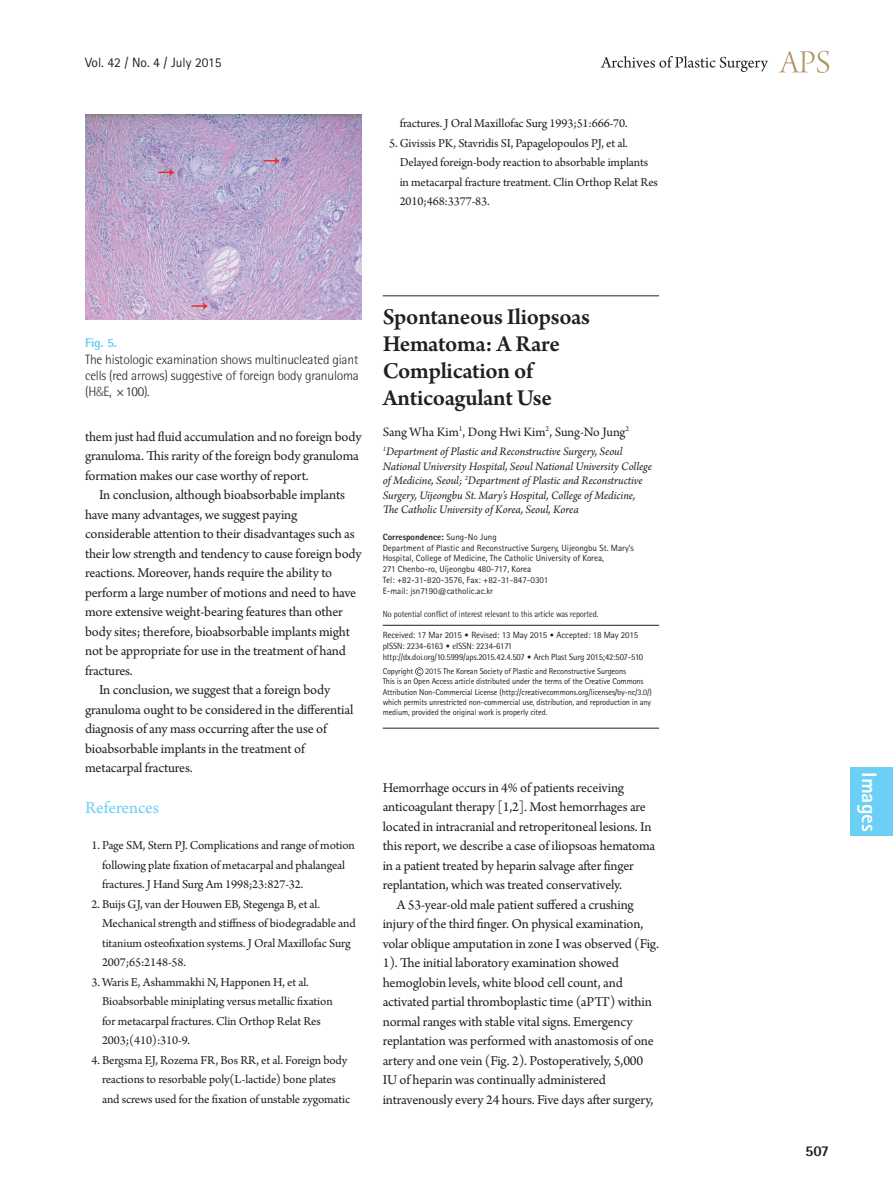
<style>
.page{position:relative;width:893px;height:1191px;background:#fff}
.page>*{position:absolute;margin:0;border:0;box-sizing:border-box;transform-origin:0 0}
.제목{font:600 24px/27px "Arno Pro";letter-spacing:-.015em;color:#231f20}
.논문_분류_옆{font:800 21px "Rotis Sans Serif Std";color:#fff}
.대제목{font:18px "Arno Pro";letter-spacing:-.005em;color:#6bcff6}
.t1{font:800 15px "Rotis Semi Sans Std";color:#231f20}
.본문{font:14.25px/19.5px "Arno Pro";letter-spacing:-.01em;color:#231f20}
.표_그림_설명{font:300 13.5px/16.2px "Rotis Semi Sans Std";letter-spacing:-.015em;color:#231f20;text-align:justify}
.저자{font:13.5px "Arno Pro";letter-spacing:-.005em;color:#231f20}
.권_호_월{font:13.5px "Rotis Sans Serif Std";color:#231f20}
.참고문헌_1{font:12.75px/19.5px "Arno Pro";letter-spacing:-.01em;color:#231f20}
.표_그림_설명-2{font:800 12.75px "Rotis Semi Sans Std";color:#6bcff6}
.소속{font:italic 12px/14.4px "Arno Pro";letter-spacing:-.005em;color:#231f20}
.교신저자주소{font:9px/10.8px "Rotis Sans Serif Std";color:#231f20}
.t2{font:9px/10.8px "Rotis Semi Sans Std";letter-spacing:-.01em;color:#231f20;scale:.95 1}
.t3{font:9px "Rotis Semi Sans Std";letter-spacing:-.01em;color:#231f20;scale:.9 1}
.교신저자주소-2{font:800 9px "Rotis Sans Serif Std";color:#231f20}
.교신저자{font:8.4px/10.1px "Rotis Sans Serif Std";letter-spacing:-.015em;color:#231f20}
.s1{font-family:"Myriad Pro"}
.s2{font-weight:400}
.s3{font-family:"Rotis Sans Serif Std"}
.s4{font-family:"DIN Pro";font-weight:300}
</style>
<div class="page">
<svg style="left:779px;top:51px;width:50px;height:22px"></svg>
<svg style="left:601px;top:56px;width:167px;height:16px"></svg>
<img style="left:85px;top:115px;width:276px;height:204px">
<hr style="left:383px;top:625px;width:276px;height:1px;background:#231f20">
<hr style="left:383px;top:728px;width:276px;height:1px;background:#231f20">
<svg style="left:415px;top:667px;width:8px;height:8px"></svg>
<hr style="left:383px;top:295px;width:276px;height:1px;background:#6c6d70">
<div style="left:850px;top:767px;width:43px;height:69px;background:#6bcff6"></div>
<p class="권_호_월" style="left:85px;top:54px;width:138px">Vol. 42 / No. 4 / July 2015</p>
<p class="참고문헌_1" style="left:400px;top:114px;width:229px">fractures. J Oral Maxillofac Surg 1993;51:666-70.</p>
<p class="참고문헌_1" style="left:400px;top:134px;width:260px;text-indent:-11px">5. Givissis PK, Stavridis SI, Papagelopoulos PJ, et al.<br>Delayed foreign-body reaction to absorbable implants in metacarpal fracture treatment. Clin Orthop Relat Res 2010;468:3377-83.</p>
<p class="표_그림_설명-2" style="left:85px;top:335px;width:33px">Fig. 5.</p>
<p class="표_그림_설명" style="left:85px;top:351px;width:275px">The histologic examination shows multinucleated giant cells (red arrows) suggestive of foreign body granuloma (H<span class="s1">&amp;</span>E, ×100).</p>
<p class="본문" style="left:85px;top:427px;width:278px">them just had fluid accumulation and no foreign body granuloma. This rarity of the foreign body granuloma formation makes our case worthy of report.</p>
<p class="본문" style="left:85px;top:486px;width:278px;text-indent:14px">In conclusion, although bioabsorbable implants have many advantages, we suggest paying considerable attention to their disadvantages such as their low strength and tendency to cause foreign body reactions. Moreover, hands require the ability to perform a large number of motions and need to have more extensive weight-bearing features than other body sites; therefore, bioabsorbable implants might not be appropriate for use in the treatment of hand fractures.</p>
<p class="본문" style="left:85px;top:681px;width:270px;text-indent:14px">In conclusion, we suggest that a foreign body granuloma ought to be considered in the differential diagnosis of any mass occurring after the use of bioabsorbable implants in the treatment of metacarpal fractures.</p>
<p class="대제목" style="left:85px;top:797px;width:75px">References</p>
<p class="참고문헌_1" style="left:102px;top:836px;width:254px;text-indent:-11px">1. Page SM, Stern PJ. Complications and range of motion following plate fixation of metacarpal and phalangeal fractures. J Hand Surg Am 1998;23:827-32.</p>
<p class="참고문헌_1" style="left:102px;top:894px;width:255px;text-indent:-11px">2. Buijs GJ, van der Houwen EB, Stegenga B, et al.<br>Mechanical strength and stiffness of biodegradable and titanium osteofixation systems. J Oral Maxillofac Surg 2007;65:2148-58.</p>
<p class="참고문헌_1" style="left:102px;top:972px;width:232px;text-indent:-11px">3. Waris E, Ashammakhi N, Happonen H, et al.<br>Bioabsorbable miniplating versus metallic fixation for metacarpal fractures. Clin Orthop Relat Res 2003;(410):310-9.</p>
<p class="참고문헌_1" style="left:102px;top:1050px;width:250px;text-indent:-11px">4. Bergsma EJ, Rozema FR, Bos RR, et al. Foreign body reactions to resorbable poly(L-lactide) bone plates and screws used for the fixation of unstable zygomatic</p>
<p class="제목" style="left:383px;top:304px;width:209px">Spontaneous Iliopsoas<br>Hematoma: A Rare<br>Complication of<br>Anticoagulant Use</p>
<p class="저자" style="left:383px;top:424px;width:248px">Sang Wha Kim<sup>1</sup>, Dong Hwi Kim<sup>2</sup>, Sung-No Jung<sup>2</sup></p>
<p class="소속" style="left:383px;top:445px;width:271px"><sup>1</sup>Department of Plastic and Reconstructive Surgery, Seoul National University Hospital, Seoul National University College of Medicine, Seoul; <sup>2</sup>Department of Plastic and Reconstructive Surgery, Uijeongbu St. Mary’s Hospital, College of Medicine, The Catholic University of Korea, Seoul, Korea</p>
<p class="교신저자주소-2" style="left:383px;top:531px;width:115px">Correspondence: <span class="s2">Sung-No Jung</span></p>
<p class="교신저자주소" style="left:383px;top:542px;width:253px">Department of Plastic and Reconstructive Surgery, Uijeongbu St. Mary’s<br>Hospital, College of Medicine, The Catholic University of Korea,<br>271 Chenbo-ro, Uijeongbu 480-717, Korea</p>
<p class="교신저자주소" style="left:383px;top:574px;width:167px">Tel: +82-31-820-3576, Fax: +82-31-847-0301</p>
<p class="교신저자주소" style="left:383px;top:585px;width:112px">E-mail: jsn7190@catholic.ac.kr</p>
<p class="t3" style="left:383px;top:608px;width:241px">No potential conflict of interest relevant to this article was reported.</p>
<p class="t2" style="left:383px;top:629px;width:276px"><span class="s3">Received: 17 Mar 2015</span> <span class="s4">•</span> <span class="s3">Revised: 13 May 2015</span> <span class="s4">•</span> <span class="s3">Accepted: 18 May 2015 </span>pISSN: 2234-6163 <span class="s4">•</span> eISSN: 2234-6171 http://dx.doi.org/10.5999/aps.2015.42.4.507 <span class="s4">•</span> Arch Plast Surg 2015;42:507-510</p>
<p class="교신저자" style="left:383px;top:666px;width:32px">Copyright</p>
<p class="교신저자" style="left:425px;top:666px;width:202px">2015 The Korean Society of Plastic and Reconstructive Surgeons</p>
<p class="교신저자" style="left:383px;top:676px;width:271px">This is an Open Access article distributed under the terms of the Creative Commons Attribution Non-Commercial License (http://creativecommons.org/licenses/by-nc/3.0/) which permits unrestricted non-commercial use, distribution, and reproduction in any medium, provided the original work is properly cited.</p>
<p class="본문" style="left:383px;top:778px;width:274px">Hemorrhage occurs in 4% of patients receiving anticoagulant therapy [1,2]. Most hemorrhages are located in intracranial and retroperitoneal lesions. In this report, we describe a case of iliopsoas hematoma in a patient treated by heparin salvage after finger replantation, which was treated conservatively.</p>
<p class="본문" style="left:383px;top:895px;width:278px;text-indent:14px">A 53-year-old male patient suffered a crushing injury of the third finger. On physical examination, volar oblique amputation in zone I was observed (Fig.<br>1). The initial laboratory examination showed hemoglobin levels, white blood cell count, and activated partial thromboplastic time (aPTT) within normal ranges with stable vital signs. Emergency replantation was performed with anastomosis of one artery and one vein (Fig. 2). Postoperatively, 5,000<br>IU of heparin was continually administered intravenously every 24 hours. Five days after surgery,</p>
<p class="논문_분류_옆" style="left:882px;top:772px;width:61px;rotate:90deg">Images</p>
<p class="t1" style="left:805px;top:1141px;width:26px">507</p>
</div>
